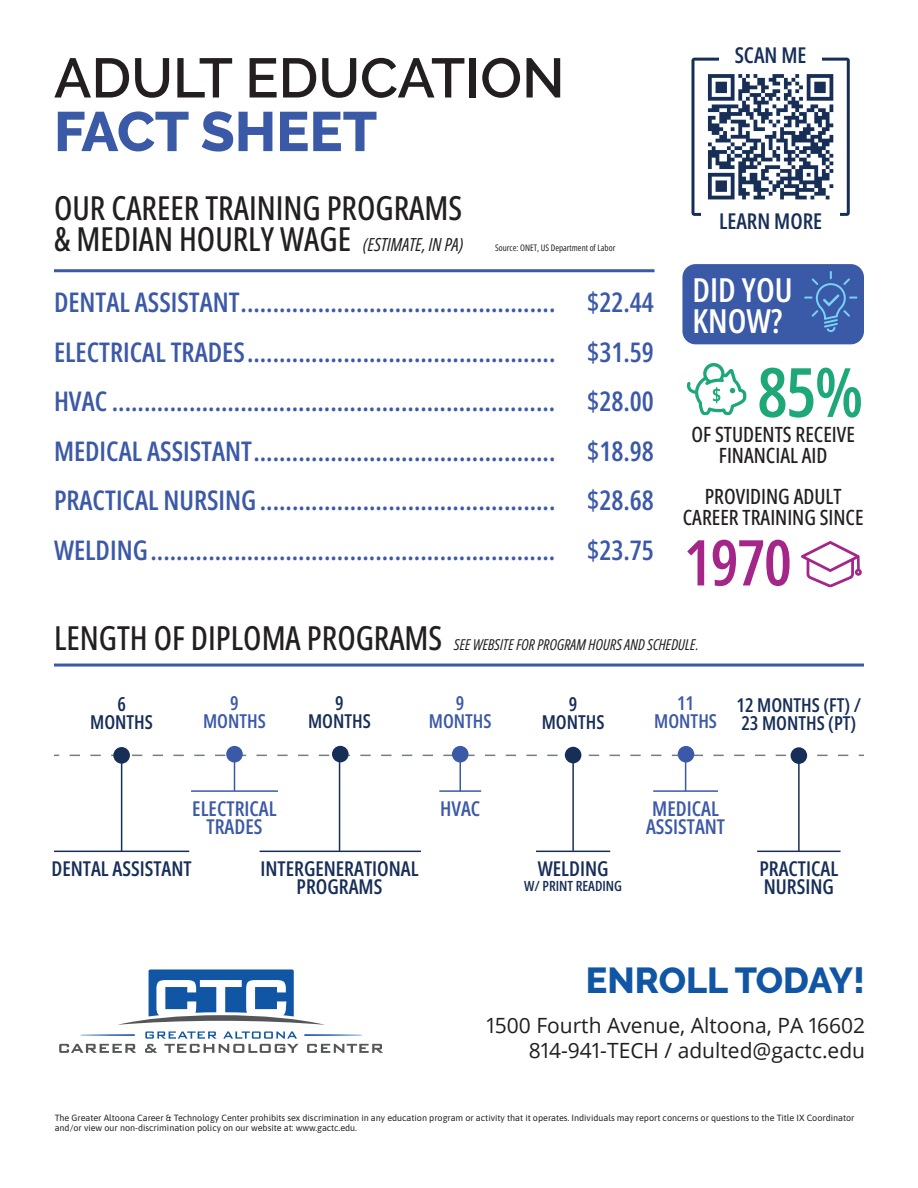
<style>
.page{position:relative;width:918px;height:1188px;background:#fff}
.page>*{position:absolute;margin:0;border:0;box-sizing:border-box;transform-origin:0 0}
.t1{font:600 68.1px "Open Sans Condensed";color:#1ea877}
.t2{font:600 63.3px "Open Sans Condensed";color:#a42688}
.t3{font:600 55.5px "Raleway";color:#231f20}
.t4{font:800 55.5px "Raleway";color:#3a59a7}
.t5{font:800 36px "Raleway";color:#1056a5}
.t6{font:500 33px/31.5px "Open Sans Condensed";color:#231f20}
.t7{font:600 33px/31.5px "Open Sans Condensed";color:#fff}
.t8{font:600 27px/49.5px "Open Sans Condensed";color:#3c59a7;text-align:justify}
.t9{font:600 21.75px "Open Sans Condensed";color:#172e57}
.t10{font:500 21px/21px "Open Sans Condensed";color:#231f20;text-align:center}
.t11{font:21px/25.2px "Open Sans";color:#211e1e;text-align:right}
.t12{font:600 20.4px/17.9px "Open Sans Condensed";color:#172e57;text-align:center}
.t13{font:600 20.4px/17.9px "Open Sans Condensed";color:#3c59a7;text-align:center}
.t14{font:600 19.05px/17.9px "Open Sans Condensed";color:#172e57;text-align:center}
.t15{font:600 19.05px/17.9px "Open Sans Condensed";color:#3c59a7;text-align:center}
.t16{font:italic 15px "Open Sans Condensed";color:#231f20}
.t17{font:600 13.95px "Open Sans Condensed";color:#172e57}
.t18{font:9px/10.8px "Asap";color:#231f20}
.t19{font:9px "Open Sans Condensed";color:#231f20}
.s1{font-weight:400;font-style:italic;font-size:18px}
</style>
<div class="page">
<svg style="left:59px;top:1031px;width:324px;height:22px"></svg>
<svg style="left:118px;top:969px;width:207px;height:56px"></svg>
<hr style="left:54px;top:269px;width:601px;height:3px;background:#3a59a7">
<hr style="left:54px;top:664px;width:810px;height:3px;background:#3a59a7">
<svg style="left:687px;top:363px;width:59px;height:52px"></svg>
<svg style="left:801px;top:541px;width:61px;height:46px"></svg>
<div style="left:682px;top:264px;width:182px;height:80px;background:#3a59a7;border-radius:13px"></div>
<svg style="left:804px;top:271px;width:53px;height:61px"></svg>
<svg style="left:691px;top:58px;width:159px;height:158px"></svg>
<svg style="left:70px;top:755px;width:794px;height:1px"></svg>
<div style="left:565px;top:747px;width:16px;height:16px;background:#172e57;border-radius:50%"></div>
<hr style="left:572px;top:760px;width:2px;height:91px;background:#172e57">
<hr style="left:536px;top:851px;width:74px;height:1px;background:#172e57">
<div style="left:226px;top:746px;width:17px;height:16px;background:#3c59a7;border-radius:50%"></div>
<hr style="left:234px;top:759px;width:1px;height:32px;background:#3c59a7">
<hr style="left:191px;top:790px;width:87px;height:2px;background:#3c59a7">
<div style="left:452px;top:746px;width:17px;height:16px;background:#3c59a7;border-radius:50%"></div>
<hr style="left:460px;top:759px;width:1px;height:33px;background:#3c59a7">
<hr style="left:439px;top:790px;width:42px;height:2px;background:#3c59a7">
<hr style="left:121px;top:760px;width:1px;height:91px;background:#172e57">
<div style="left:113px;top:747px;width:17px;height:17px;background:#172e57;border-radius:50%"></div>
<hr style="left:54px;top:851px;width:135px;height:1px;background:#172e57">
<div style="left:332px;top:746px;width:17px;height:16px;background:#172e57;border-radius:50%"></div>
<hr style="left:339px;top:759px;width:1px;height:92px;background:#172e57">
<hr style="left:260px;top:851px;width:161px;height:1px;background:#172e57">
<div style="left:678px;top:746px;width:16px;height:17px;background:#3c59a7;border-radius:50%"></div>
<hr style="left:685px;top:757px;width:1px;height:34px;background:#3c59a7">
<hr style="left:653px;top:790px;width:65px;height:2px;background:#3c59a7">
<div style="left:791px;top:747px;width:16px;height:17px;background:#172e57;border-radius:50%"></div>
<hr style="left:798px;top:760px;width:2px;height:92px;background:#172e57">
<hr style="left:757px;top:851px;width:84px;height:1px;background:#172e57">
<h3 class="t3" style="left:54px;top:46px;width:512px">ADULT EDUCATION</h3>
<h3 class="t4" style="left:54px;top:100px;width:325px">FACT SHEET</h3>
<p class="t6" style="left:54px;top:191px;width:411px">OUR CAREER TRAINING PROGRAMS &amp; MEDIAN HOURLY WAGE <span class="s1">(ESTIMATE, IN PA)</span></p>
<p class="t8" style="left:54px;top:277px;width:602px">DENTAL ASSISTANT................................................. $22.44<br>ELECTRICAL TRADES................................................ $31.59<br>HVAC ..................................................................... $28.00<br>MEDICAL ASSISTANT............................................... $18.98<br>PRACTICAL NURSING .............................................. $28.68<br>WELDING............................................................... $23.75</p>
<p class="t19" style="left:495px;top:242px;width:122px">Source: ONET, US Department of Labor</p>
<p class="t9" style="left:735px;top:39px;width:73px">SCAN ME</p>
<p class="t9" style="left:719px;top:206px;width:105px">LEARN MORE</p>
<p class="t7" style="left:692px;top:273px;width:102px">DID YOU<br>KNOW?</p>
<h1 class="t1" style="left:757px;top:344px;width:108px">85%</h1>
<p class="t10" style="left:691px;top:423px;width:165px">OF STUDENTS RECEIVE<br>FINANCIAL AID</p>
<p class="t10" style="left:683px;top:486px;width:182px">PROVIDING ADULT<br>CAREER TRAINING SINCE</p>
<h2 class="t2" style="left:684px;top:518px;width:110px">1970</h2>
<p class="t6" style="left:54px;top:621px;width:390px">LENGTH OF DIPLOMA PROGRAMS</p>
<p class="t16" style="left:454px;top:634px;width:246px">SEE WEBSITE FOR PROGRAM HOURS AND SCHEDULE.</p>
<p class="t14" style="left:90px;top:695px;width:64px">6<br>MONTHS</p>
<p class="t15" style="left:203px;top:694px;width:64px">9<br>MONTHS</p>
<p class="t14" style="left:308px;top:694px;width:64px">9<br>MONTHS</p>
<p class="t15" style="left:429px;top:694px;width:64px">9<br>MONTHS</p>
<p class="t14" style="left:542px;top:695px;width:64px">9<br>MONTHS</p>
<p class="t15" style="left:654px;top:694px;width:64px">11<br>MONTHS</p>
<p class="t14" style="left:737px;top:695px;width:126px;text-align:left">12 MONTHS (FT) /<br>23 MONTHS (PT)</p>
<p class="t13" style="left:192px;top:799px;width:86px">ELECTRICAL<br>TRADES</p>
<p class="t13" style="left:440px;top:799px;width:42px">HVAC</p>
<p class="t13" style="left:646px;top:799px;width:81px">MEDICAL<br>ASSISTANT</p>
<p class="t12" style="left:51px;top:859px;width:142px">DENTAL ASSISTANT</p>
<p class="t12" style="left:260px;top:859px;width:160px">INTERGENERATIONAL<br>PROGRAMS</p>
<p class="t12" style="left:538px;top:859px;width:72px">WELDING</p>
<p class="t17" style="left:524px;top:876px;width:99px">W/ PRINT READING</p>
<p class="t12" style="left:759px;top:859px;width:81px;text-align:left">PRACTICAL<br>NURSING</p>
<h3 class="t5" style="left:586px;top:960px;width:281px">ENROLL TODAY!</h3>
<p class="t11" style="left:487px;top:1012px;width:380px">1500 Fourth Avenue, Altoona, PA 16602<br>814-941-TECH / adulted@gactc.edu</p>
<p class="t18" style="left:55px;top:1112px;width:801px">The Greater Altoona Career &amp; Technology Center prohibits sex discrimination in any education program or activity that it operates. Individuals may report concerns or questions to the Title IX Coordinator and/or view our non-discrimination policy on our website at: www.gactc.edu.</p>
</div>
